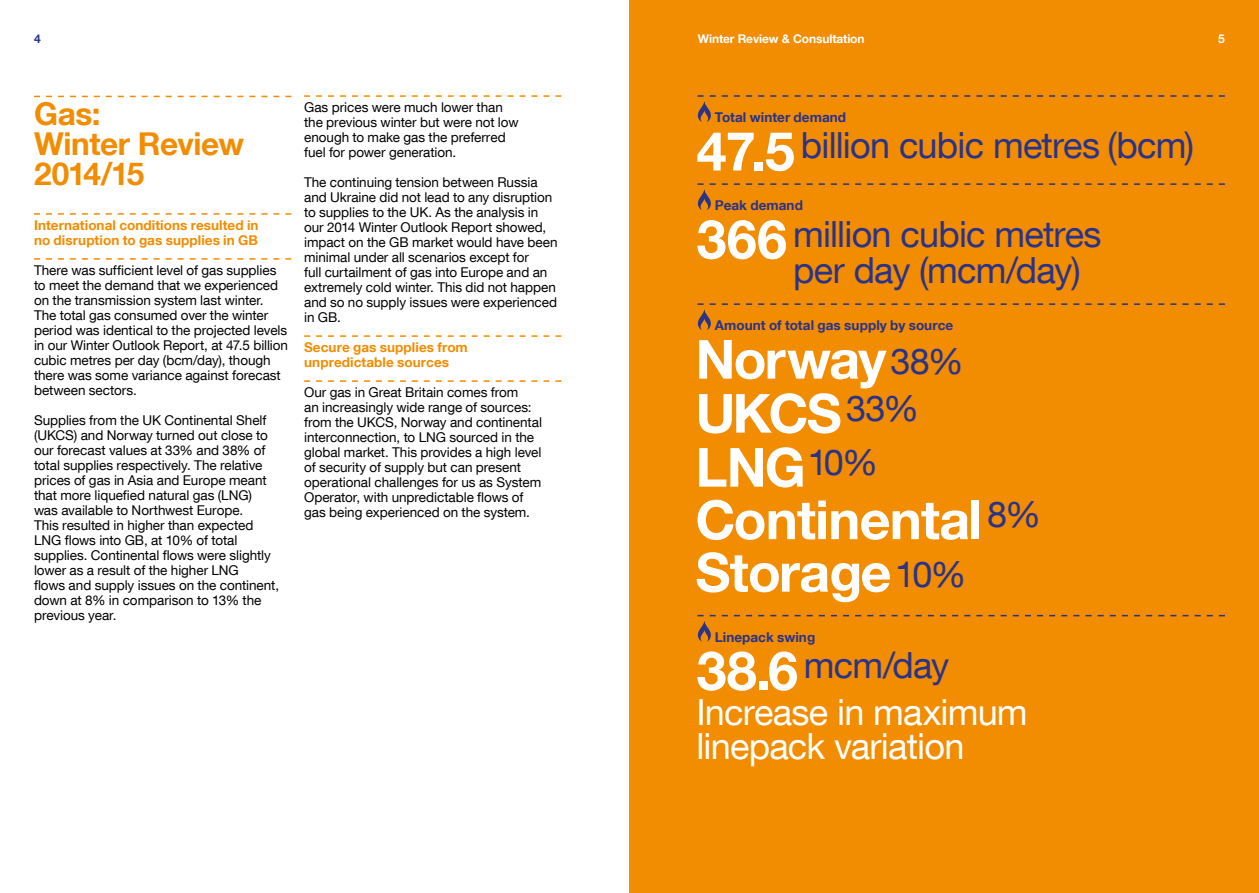
<style>
.page{position:relative;width:1259px;height:893px;background:#fff}
.page>*{position:absolute;margin:0;border:0;box-sizing:border-box;transform-origin:0 0}
.t1{font:700 54px/53.2px "Helvetica Neue LT Com";letter-spacing:-.015em;color:#fff}
.t2{font:36px/36px "Helvetica Neue LT Com";letter-spacing:-.02em;color:#29338a}
.t3{font:36px/34.5px "Helvetica Neue LT Com";letter-spacing:-.02em;color:#fff}
.t4{font:700 31.5px/30px "Helvetica Neue LT Com";letter-spacing:-.015em;color:#f28c00}
.t5{font:13.5px/15px "Helvetica Neue LT Com";letter-spacing:-.005em;color:#000}
.t6{font:700 13.5px/15px "Helvetica Neue LT Com";letter-spacing:.005em;color:#f28c00}
.t7{font:700 13.5px "Helvetica Neue LT Com";letter-spacing:.005em;color:#29338a}
.t8{font:700 12px "Helvetica Neue LT Com";letter-spacing:-.01em;color:#fff}
.t9{font:700 12px "Helvetica Neue LT Com";color:#29338a}
.s1{font-weight:700;font-size:54px;color:#fff}
.s2{font-weight:400;font-size:36px;color:#29338a}
</style>
<div class="page">
<div style="left:629px;top:0;width:630px;height:893px;background:#f28c00"></div>
<svg style="left:34px;top:213px;width:257px;height:2px"></svg>
<svg style="left:34px;top:258px;width:257px;height:2px"></svg>
<svg style="left:304px;top:95px;width:257px;height:2px"></svg>
<svg style="left:304px;top:335px;width:257px;height:2px"></svg>
<svg style="left:304px;top:380px;width:257px;height:2px"></svg>
<svg style="left:34px;top:96px;width:257px;height:1px"></svg>
<svg style="left:697px;top:95px;width:528px;height:27px"></svg>
<svg style="left:697px;top:183px;width:528px;height:27px"></svg>
<svg style="left:697px;top:615px;width:528px;height:27px"></svg>
<svg style="left:697px;top:303px;width:528px;height:27px"></svg>
<p class="t9" style="left:34px;top:31px;width:8px">4</p>
<p class="t8" style="left:698px;top:31px;width:168px">Winter Review &amp; Consultation</p>
<p class="t8" style="left:1218px;top:31px;width:8px">5</p>
<h3 class="t4" style="left:34px;top:97px;width:212px">Gas:<br>Winter Review<br>2014/15</h3>
<p class="t6" style="left:34px;top:217px;width:226px">International conditions resulted in no disruption to gas supplies in GB</p>
<p class="t5" style="left:34px;top:262px;width:256px">There was sufficient level of gas supplies to meet the demand that we experienced on the transmission system last winter.<br>The total gas consumed over the winter period was identical to the projected levels in our Winter Outlook Report, at 47.5 billion cubic metres per day (bcm/day), though there was some variance against forecast between sectors.</p>
<p class="t5" style="left:34px;top:412px;width:247px">Supplies from the UK Continental Shelf (UKCS) and Norway turned out close to our forecast values at 33% and 38% of total supplies respectively. The relative prices of gas in Asia and Europe meant that more liquefied natural gas (LNG) was available to Northwest Europe.<br>This resulted in higher than expected LNG flows into GB, at 10% of total supplies. Continental flows were slightly lower as a result of the higher LNG<br>flows and supply issues on the continent, down at 8% in comparison to 13% the previous year.</p>
<p class="t5" style="left:304px;top:99px;width:216px">Gas prices were much lower than the previous winter but were not low enough to make gas the preferred fuel for power generation.</p>
<p class="t5" style="left:304px;top:174px;width:255px">The continuing tension between Russia and Ukraine did not lead to any disruption to supplies to the UK. As the analysis in our 2014 Winter Outlook Report showed, impact on the GB market would have been minimal under all scenarios except for<br>full curtailment of gas into Europe and an extremely cold winter. This did not happen and so no supply issues were experienced in GB.</p>
<p class="t6" style="left:304px;top:339px;width:165px">Secure gas supplies from unpredictable sources</p>
<p class="t5" style="left:304px;top:384px;width:239px">Our gas in Great Britain comes from<br>an increasingly wide range of sources: from the UKCS, Norway and continental interconnection, to LNG sourced in the global market. This provides a high level of security of supply but can present operational challenges for us as System Operator, with unpredictable flows of gas being experienced on the system.</p>
<p class="t7" style="left:715px;top:109px;width:133px">Total winter demand</p>
<h2 class="t2" style="left:696px;top:127px;width:499px"><span class="s1">47.5</span> billion cubic metres (bcm)</h2>
<p class="t7" style="left:715px;top:197px;width:90px">Peak demand</p>
<h2 class="t2" style="left:793px;top:215px;width:310px;text-indent:-97px"><span class="s1">366</span> million cubic metres per day (mcm/day)</h2>
<p class="t7" style="left:715px;top:317px;width:240px">Amount of total gas supply by source</p>
<h1 class="t1" style="left:695px;top:331px;width:347px">Norway <span class="s2">38%<br></span>UKCS <sup>33%<br></sup>LNG <sup>10%<br></sup>Continental <sup>8%<br></sup>Storage<span class="s2">10%</span></h1>
<p class="t7" style="left:715px;top:628px;width:102px">Linepack swing</p>
<h2 class="t2" style="left:696px;top:646px;width:254px"><span class="s1">38.6</span> mcm/day</h2>
<h2 class="t3" style="left:696px;top:694px;width:333px">Increase in maximum linepack variation</h2>
</div>
